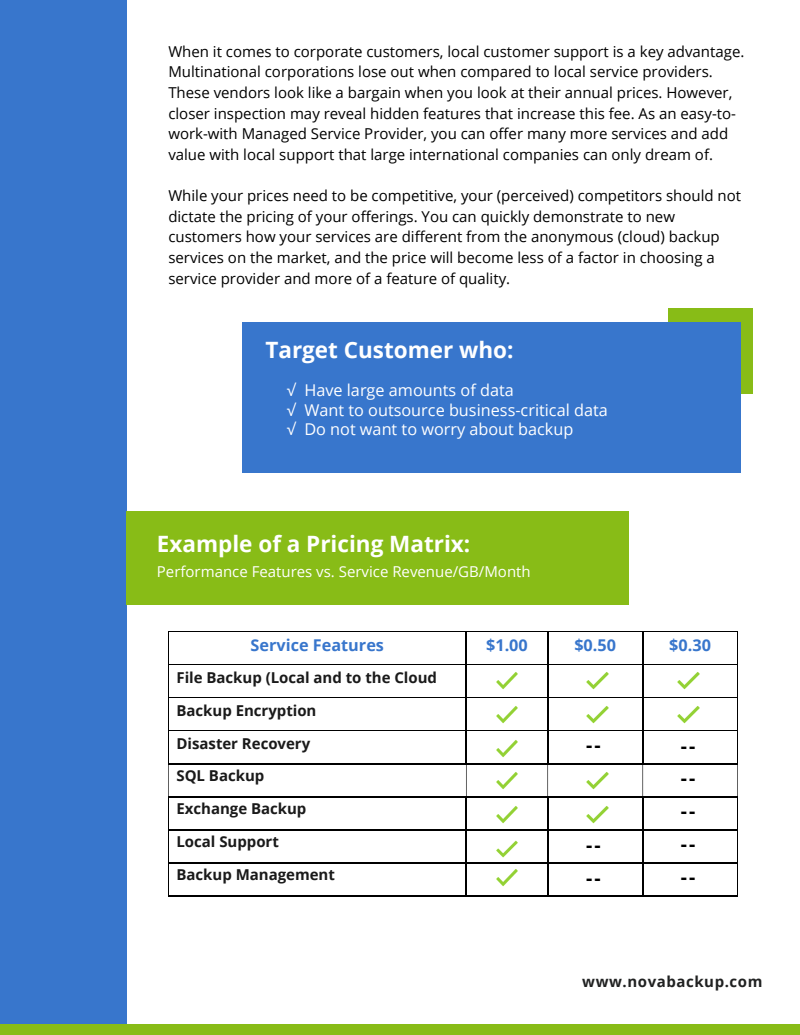
<style>
.page{position:relative;width:800px;height:1035px;background:#fff}
.page>*{position:absolute;margin:0;border:0;box-sizing:border-box;transform-origin:0 0}
.t1{font:700 22.5px "Open Sans";color:#fff}
.t2{font:700 19.38px/32.8px "Open Sans";color:#000}
.t3{font:16.25px/19.7px "Open Sans";color:#fff}
.t4{font:700 16.25px "Open Sans";color:#3876cc}
.t5{font:15px/20.6px "Open Sans";color:#000}
.t6{font:700 15px/32.8px "Open Sans";color:#1a1a1a}
.t7{font:15px "Open Sans";color:#fff}
.t8{font:700 15px "Open Sans";letter-spacing:.04em;color:#202121}
</style>
<div class="page">
<div style="left:0;top:0;width:126px;height:1035px;background:#3876cc"></div>
<div style="left:126px;top:511px;width:502px;height:93px;background:#88bc17"></div>
<div style="left:668px;top:309px;width:84px;height:84px;background:#88bc17"></div>
<div style="left:243px;top:322px;width:497px;height:150px;background:#3876cc"></div>
<hr style="left:168px;top:631px;width:298px;height:1px;background:#000">
<hr style="left:168px;top:632px;width:1px;height:32px;background:#000">
<hr style="left:466px;top:631px;width:82px;height:1px;background:#000">
<hr style="left:466px;top:632px;width:1px;height:32px;background:#000">
<hr style="left:548px;top:631px;width:95px;height:1px;background:#000">
<hr style="left:547px;top:632px;width:1px;height:32px;background:#000">
<hr style="left:643px;top:631px;width:95px;height:1px;background:#000">
<hr style="left:642px;top:632px;width:1px;height:32px;background:#000">
<hr style="left:737px;top:632px;width:1px;height:32px;background:#000">
<hr style="left:168px;top:664px;width:298px;height:1px;background:#000">
<hr style="left:168px;top:665px;width:1px;height:32px;background:#000">
<hr style="left:466px;top:664px;width:82px;height:1px;background:#000">
<hr style="left:466px;top:665px;width:1px;height:32px;background:#000">
<hr style="left:548px;top:664px;width:95px;height:1px;background:#000">
<hr style="left:547px;top:665px;width:1px;height:32px;background:#000">
<hr style="left:643px;top:664px;width:95px;height:1px;background:#000">
<hr style="left:642px;top:665px;width:1px;height:32px;background:#000">
<hr style="left:737px;top:665px;width:1px;height:32px;background:#000">
<hr style="left:168px;top:697px;width:298px;height:1px;background:#000">
<hr style="left:168px;top:698px;width:1px;height:32px;background:#000">
<hr style="left:466px;top:697px;width:82px;height:1px;background:#000">
<hr style="left:466px;top:698px;width:1px;height:32px;background:#000">
<hr style="left:548px;top:697px;width:95px;height:1px;background:#000">
<hr style="left:547px;top:698px;width:1px;height:32px;background:#000">
<hr style="left:643px;top:697px;width:95px;height:1px;background:#000">
<hr style="left:642px;top:698px;width:1px;height:32px;background:#000">
<hr style="left:737px;top:698px;width:1px;height:32px;background:#000">
<hr style="left:168px;top:730px;width:298px;height:1px;background:#000">
<hr style="left:168px;top:731px;width:1px;height:32px;background:#000">
<hr style="left:466px;top:730px;width:82px;height:1px;background:#000">
<hr style="left:466px;top:731px;width:1px;height:32px;background:#000">
<hr style="left:548px;top:730px;width:95px;height:1px;background:#000">
<hr style="left:547px;top:731px;width:1px;height:32px;background:#000">
<hr style="left:643px;top:730px;width:95px;height:1px;background:#000">
<hr style="left:642px;top:731px;width:1px;height:32px;background:#000">
<hr style="left:737px;top:731px;width:1px;height:32px;background:#000">
<hr style="left:168px;top:763px;width:298px;height:1px;background:#000">
<hr style="left:168px;top:764px;width:1px;height:32px;background:#000">
<hr style="left:466px;top:763px;width:82px;height:1px;background:#000">
<hr style="left:466px;top:764px;width:1px;height:32px;background:#000">
<hr style="left:548px;top:763px;width:95px;height:1px;background:#000">
<hr style="left:547px;top:764px;width:1px;height:32px;background:#000">
<hr style="left:643px;top:763px;width:95px;height:1px;background:#000">
<hr style="left:642px;top:764px;width:1px;height:32px;background:#000">
<hr style="left:737px;top:764px;width:1px;height:32px;background:#000">
<hr style="left:168px;top:796px;width:298px;height:1px;background:#000">
<hr style="left:168px;top:797px;width:1px;height:32px;background:#000">
<hr style="left:466px;top:796px;width:82px;height:1px;background:#000">
<hr style="left:466px;top:797px;width:1px;height:32px;background:#000">
<hr style="left:548px;top:796px;width:95px;height:1px;background:#000">
<hr style="left:547px;top:797px;width:1px;height:32px;background:#000">
<hr style="left:643px;top:796px;width:95px;height:1px;background:#000">
<hr style="left:642px;top:797px;width:1px;height:32px;background:#000">
<hr style="left:737px;top:797px;width:1px;height:32px;background:#000">
<hr style="left:168px;top:829px;width:298px;height:1px;background:#000">
<hr style="left:168px;top:830px;width:1px;height:33px;background:#000">
<hr style="left:466px;top:829px;width:82px;height:1px;background:#000">
<hr style="left:466px;top:830px;width:1px;height:33px;background:#000">
<hr style="left:548px;top:829px;width:95px;height:1px;background:#000">
<hr style="left:547px;top:830px;width:1px;height:33px;background:#000">
<hr style="left:643px;top:829px;width:95px;height:1px;background:#000">
<hr style="left:642px;top:830px;width:1px;height:33px;background:#000">
<hr style="left:737px;top:830px;width:1px;height:33px;background:#000">
<hr style="left:168px;top:863px;width:298px;height:1px;background:#000">
<hr style="left:168px;top:863px;width:1px;height:33px;background:#000">
<hr style="left:466px;top:863px;width:82px;height:1px;background:#000">
<hr style="left:466px;top:863px;width:1px;height:33px;background:#000">
<hr style="left:548px;top:863px;width:95px;height:1px;background:#000">
<hr style="left:547px;top:863px;width:1px;height:33px;background:#000">
<hr style="left:643px;top:863px;width:95px;height:1px;background:#000">
<hr style="left:642px;top:863px;width:1px;height:33px;background:#000">
<hr style="left:737px;top:863px;width:1px;height:33px;background:#000">
<hr style="left:168px;top:896px;width:298px;height:1px;background:#000">
<hr style="left:466px;top:896px;width:82px;height:1px;background:#000">
<hr style="left:548px;top:896px;width:95px;height:1px;background:#000">
<hr style="left:643px;top:896px;width:95px;height:1px;background:#000">
<img style="left:496px;top:706px;width:22px;height:18px">
<img style="left:586px;top:706px;width:23px;height:18px">
<img style="left:677px;top:706px;width:23px;height:18px">
<img style="left:496px;top:672px;width:22px;height:18px">
<img style="left:586px;top:672px;width:23px;height:18px">
<img style="left:677px;top:672px;width:23px;height:18px">
<img style="left:496px;top:740px;width:22px;height:18px">
<img style="left:496px;top:772px;width:22px;height:18px">
<img style="left:586px;top:772px;width:23px;height:18px">
<img style="left:496px;top:806px;width:22px;height:18px">
<img style="left:586px;top:806px;width:23px;height:18px">
<img style="left:496px;top:840px;width:22px;height:18px">
<img style="left:496px;top:869px;width:22px;height:18px">
<div style="left:0;top:1024px;width:800px;height:11px;background:#88bc17"></div>
<p class="t5" style="left:168px;top:41px;width:577px">When it comes to corporate customers, local customer support is a key advantage.<br>Multinational corporations lose out when compared to local service providers.<br>These vendors look like a bargain when you look at their annual prices. However, closer inspection may reveal hidden features that increase this fee. As an easy-to&shy;work-with Managed Service Provider, you can offer many more services and add value with local support that large international companies can only dream of.</p>
<p class="t5" style="left:168px;top:185px;width:574px">While your prices need to be competitive, your (perceived) competitors should not dictate the pricing of your offerings. You can quickly demonstrate to new customers how your services are different from the anonymous (cloud) backup services on the market, and the price will become less of a factor in choosing a service provider and more of a feature of quality.</p>
<h1 class="t1" style="left:265px;top:334px;width:250px">Target Customer who:</h1>
<p class="t3" style="left:287px;top:380px;width:322px">√ Have large amounts of data<br>√ Want to outsource business-critical data √ Do not want to worry about backup</p>
<h1 class="t1" style="left:157px;top:528px;width:315px">Example of a Pricing Matrix:</h1>
<p class="t7" style="left:157px;top:561px;width:375px">Performance Features vs. Service Revenue/GB/Month</p>
<p class="t4" style="left:250px;top:634px;width:135px">Service Features</p>
<p class="t4" style="left:486px;top:634px;width:43px">$1.00</p>
<p class="t6" style="left:176px;top:661px;width:262px">File Backup (Local and to the Cloud<br>Backup Encryption<br>Disaster Recovery<br>SQL Backup<br>Exchange Backup<br>Local Support<br>Backup Management</p>
<p class="t4" style="left:574px;top:634px;width:43px">$0.50</p>
<p class="t4" style="left:669px;top:634px;width:43px">$0.30</p>
<p class="t2" style="left:586px;top:728px;width:16px">--</p>
<p class="t2" style="left:586px;top:828px;width:16px">-- --</p>
<p class="t2" style="left:681px;top:729px;width:16px;text-align:justify">-- -- -- -- --</p>
<p class="t8" style="left:582px;top:971px;width:182px">www.novabackup.com</p>
</div>
